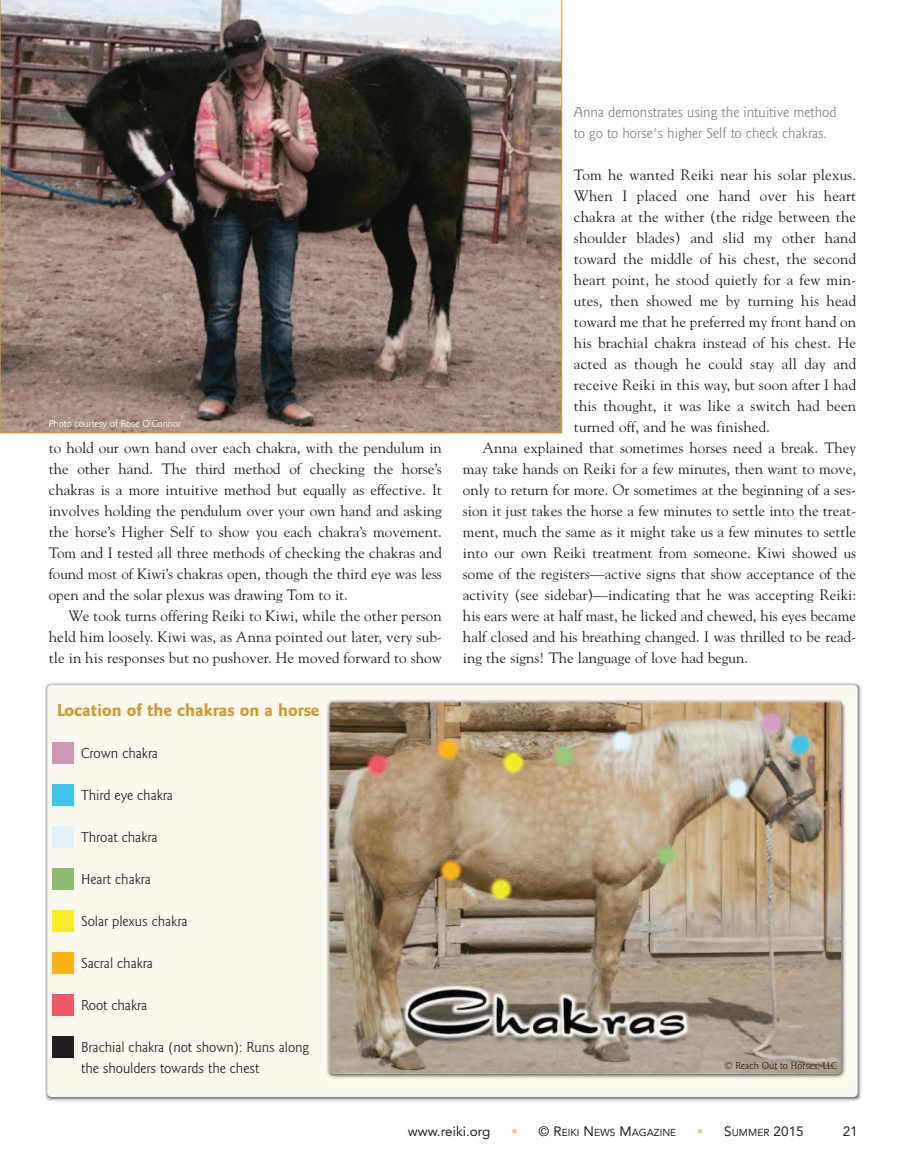
<style>
.page{position:relative;width:905px;height:1175px;background:#fff}
.page>*{position:absolute;margin:0;border:0;box-sizing:border-box;transform-origin:0 0}
.t1{font:700 18px "Goudy Sans Pro";color:#cf9b2a}
.t2{font:15px/21px "Goudy";color:#231f20;text-align:justify}
.t3{font:15px/21px "Goudy Sans Pro";letter-spacing:-.005em;color:#231f20}
.t4{font:15px/21px "Goudy Sans Pro";color:#808285}
.t5{font:13.5px "Avenir";color:#231f20}
.t6{font:10.5px "Goudy Sans Pro";color:#fff}
.t7{font:10.5px "Goudy Sans Pro";color:#231f20}
.t8{font:10.2px "Avenir";color:#231f20}
.s1{font-size:13.5px;color:#e5c78c}
.s2{font-size:13.5px}
.s3{color:#e5c78c}
.s4{font-size:10.2px}
</style>
<div class="page">
<img style="left:45px;top:683px;width:817px;height:418px">
<div style="left:47px;top:685px;width:810px;height:412px;background:#fbf8f1;border-radius:4px"></div>
<img style="left:327px;top:700px;width:518px;height:378px">
<img style="left:329px;top:702px;width:512px;height:371px;border-radius:4px">
<div style="left:52px;top:741px;width:21px;height:22px;background:#cd96b2"></div>
<div style="left:52px;top:784px;width:21px;height:21px;background:#3ec5ea"></div>
<div style="left:52px;top:826px;width:21px;height:21px;background:#e2f2fb"></div>
<div style="left:52px;top:868px;width:21px;height:21px;background:#8cbd6f"></div>
<div style="left:52px;top:910px;width:21px;height:21px;background:#f4ed27"></div>
<div style="left:52px;top:952px;width:21px;height:22px;background:#fbb416"></div>
<div style="left:52px;top:994px;width:21px;height:22px;background:#f05964"></div>
<div style="left:52px;top:1036px;width:21px;height:22px;background:#231f20"></div>
<img style="left:0;top:0;width:562px;height:433px">
<p class="t6" style="left:49px;top:419px;width:134px">Photo courtesy of Rose O’Connor</p>
<p class="t2" style="left:49px;top:437px;width:395px">to hold our own hand over each chakra, with the pendulum in the other hand. The third method of checking the horse’s chakras is a more intuitive method but equally as effective. It involves holding the pendulum over your own hand and asking the horse’s Higher Self to show you each chakra’s movement.<br>Tom and I tested all three methods of checking the chakras and found most of Kiwi’s chakras open, though the third eye was less open and the solar plexus was drawing Tom to it.</p>
<p class="t2" style="left:49px;top:605px;width:395px;text-indent:20px">We took turns offering Reiki to Kiwi, while the other person held him loosely. Kiwi was, as Anna pointed out later, very sub&shy;tle in his responses but no pushover. He moved forward to show</p>
<p class="t1" style="left:57px;top:703px;width:264px">Location of the chakras on a horse</p>
<p class="t3" style="left:81px;top:744px;width:78px">Crown chakra</p>
<p class="t3" style="left:81px;top:786px;width:93px">Third eye chakra</p>
<p class="t3" style="left:81px;top:828px;width:78px">Throat chakra</p>
<p class="t3" style="left:81px;top:870px;width:71px">Heart chakra</p>
<p class="t3" style="left:81px;top:912px;width:108px">Solar plexus chakra</p>
<p class="t3" style="left:81px;top:954px;width:73px">Sacral chakra</p>
<p class="t3" style="left:81px;top:996px;width:67px">Root chakra</p>
<p class="t3" style="left:81px;top:1038px;width:229px">Brachial chakra (not shown): Runs along the shoulders towards the chest</p>
<p class="t4" style="left:574px;top:103px;width:264px">Anna demonstrates using the intuitive method to go to horse's higher Self to check chakras.</p>
<p class="t2" style="left:574px;top:164px;width:284px">Tom he wanted Reiki near his solar plexus.</p>
<p class="t2" style="left:574px;top:185px;width:284px">When I placed one hand over his heart</p>
<p class="t2" style="left:574px;top:206px;width:284px">chakra at the wither (the ridge between the</p>
<p class="t2" style="left:574px;top:227px;width:284px">shoulder blades) and slid my other hand</p>
<p class="t2" style="left:574px;top:248px;width:284px">toward the middle of his chest, the second</p>
<p class="t2" style="left:574px;top:269px;width:284px">heart point, he stood quietly for a few min-</p>
<p class="t2" style="left:574px;top:290px;width:284px">utes, then showed me by turning his head</p>
<p class="t2" style="left:574px;top:311px;width:284px">toward me that he preferred my front hand on</p>
<p class="t2" style="left:574px;top:332px;width:284px">his brachial chakra instead of his chest. He</p>
<p class="t2" style="left:574px;top:353px;width:284px">acted as though he could stay all day and</p>
<p class="t2" style="left:574px;top:374px;width:284px">receive Reiki in this way, but soon after I had</p>
<p class="t2" style="left:574px;top:395px;width:284px">this thought, it was like a switch had been</p>
<p class="t2" style="left:574px;top:416px;width:198px">turned off, and he was finished.</p>
<p class="t2" style="left:482px;top:437px;width:375px">Anna explained that sometimes horses need a break. They</p>
<p class="t2" style="left:463px;top:458px;width:394px">may take hands on Reiki for a few minutes, then want to move,</p>
<p class="t2" style="left:463px;top:479px;width:395px">only to return for more. Or sometimes at the beginning of a ses-</p>
<p class="t2" style="left:463px;top:500px;width:395px">sion it just takes the horse a few minutes to settle into the treat-</p>
<p class="t2" style="left:463px;top:521px;width:395px">ment, much the same as it might take us a few minutes to settle</p>
<p class="t2" style="left:463px;top:542px;width:395px">into our own Reiki treatment from someone. Kiwi showed us</p>
<p class="t2" style="left:463px;top:563px;width:395px">some of the registers—active signs that show acceptance of the</p>
<p class="t2" style="left:463px;top:584px;width:395px">activity (see sidebar)—indicating that he was accepting Reiki:</p>
<p class="t2" style="left:463px;top:605px;width:395px">his ears were at half mast, he licked and chewed, his eyes became</p>
<p class="t2" style="left:463px;top:626px;width:395px">half closed and his breathing changed. I was thrilled to be read-</p>
<p class="t2" style="left:463px;top:647px;width:286px">ing the signs! The language of love had begun.</p>
<p class="t7" style="left:724px;top:1061px;width:114px">© Reach Out to Horses, LLC</p>
<p class="t5" style="left:407px;top:1125px;width:84px">www.reiki.org</p>
<p class="t8" style="left:511px;top:1128px;width:167px"><span class="s1">•</span> <span class="s2">© R</span>EIKI <span class="s2">N</span>EWS <span class="s2">M</span>AGAZINE</p>
<p class="t5" style="left:697px;top:1125px;width:108px"><span class="s3">•</span> S<span class="s4">UMMER</span> 2015</p>
<p class="t5" style="left:842px;top:1125px;width:17px">21</p>
</div>
